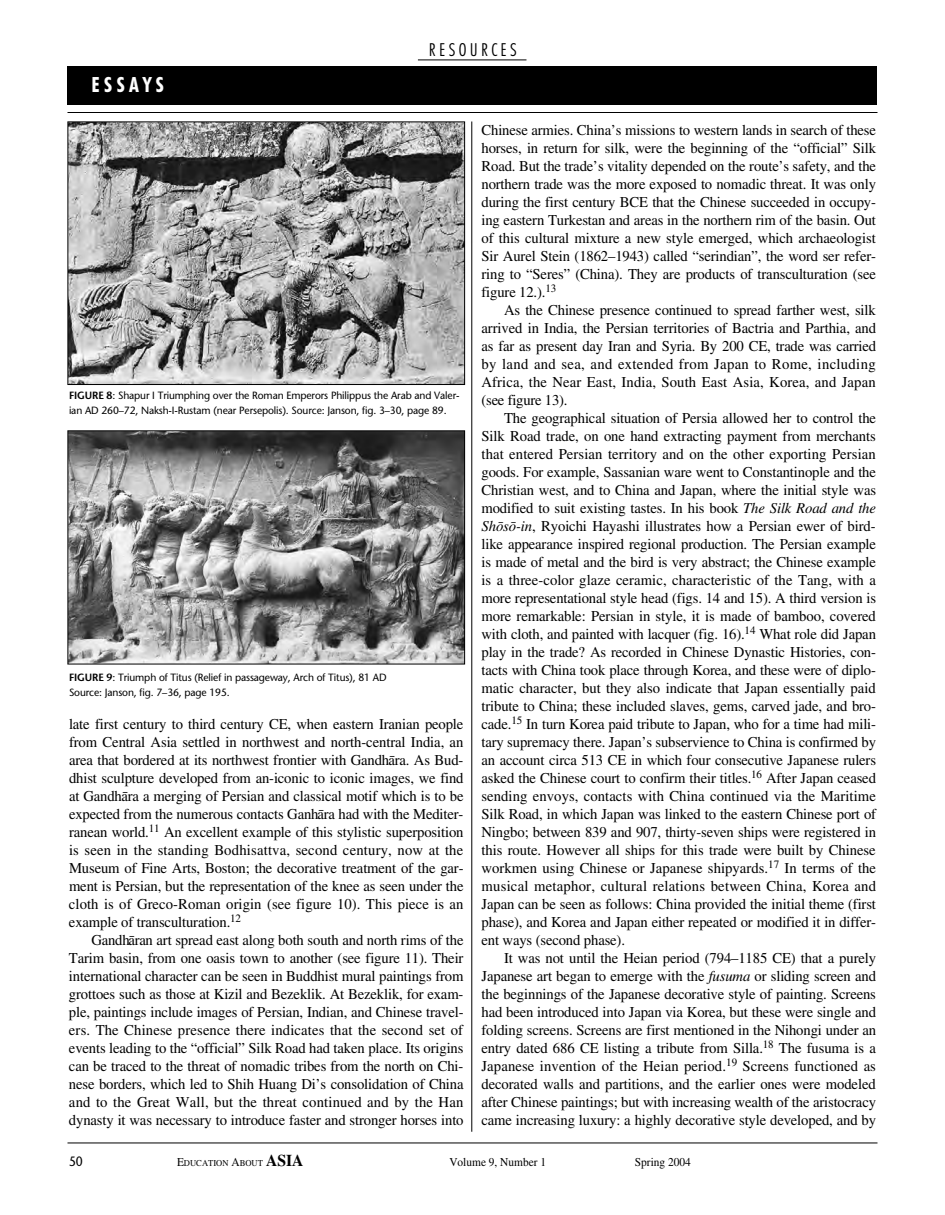
<style>
.page{position:relative;width:945px;height:1215px;background:#fff}
.page>*{position:absolute;margin:0;border:0;box-sizing:border-box;transform-origin:0 0}
.t1{font:700 condensed 21px "Futura BT";letter-spacing:.21em;color:#fff}
.t2{font:300 condensed 18px "Futura BT";letter-spacing:.185em;color:#000}
.t3{font:15px/18px "EAA Times";letter-spacing:-.01em;color:#000;text-align:justify}
.t4{font:13.5px "Stone Sans";color:#000;scale:.9 1}
.t5{font:12px "EAA Times";color:#000;scale:.95 1}
.t6{font:10.5px/15px "Stone Sans";letter-spacing:-.01em;color:#000}
.t7{font:9px "EAA Times";color:#000;scale:.95 1}
.s1{font-weight:600}
.s2{font-style:italic}
.s3{font-size:12px}
.s4{font-weight:700;font-size:16.5px}
</style>
<div class="page">
<div style="left:68px;top:66px;width:810px;height:39px;background:#000"></div>
<hr style="left:68px;top:1143px;width:810px;height:1px;background:#000">
<hr style="left:472px;top:122px;width:1px;height:1010px;background:#000">
<hr style="left:68px;top:112px;width:810px;height:1px;background:#000">
<hr style="left:418px;top:60px;width:108px;height:1px;background:#000">
<img style="left:70px;top:124px;width:393px;height:259px">
<div style="left:68px;top:122px;width:397px;height:263px;border:1px solid #000"></div>
<img style="left:70px;top:432px;width:393px;height:230px">
<div style="left:68px;top:430px;width:397px;height:234px;border:1px solid #000"></div>
<h1 class="t1" style="left:92px;top:77px;width:74px">ESSAYS</h1>
<p class="t2" style="left:429px;top:42px;width:89px">RESOURCES</p>
<p class="t6" style="left:69px;top:389px;width:392px"><span class="s1">FIGURE 8</span>: Shapur I Triumphing over the Roman Emperors Philippus the Arab and Valer&shy;ian AD 260–72, Naksh-I-Rustam (near Persepolis). Source: Janson, fig. 3–30, page 89.</p>
<p class="t6" style="left:69px;top:670px;width:319px"><span class="s1">FIGURE 9</span>: Triumph of Titus (Relief in passageway, Arch of Titus), 81 AD<br>Source: Janson, fig. 7–36, page 195.</p>
<p class="t3" style="left:69px;top:717px;width:396px">late first century to third century CE, when eastern Iranian people from Central Asia settled in northwest and north-central India, an area that bordered at its northwest frontier with Gandh¯ara. As Bud&shy;dhist sculpture developed from an-iconic to iconic images, we find at Gandh¯ara a merging of Persian and classical motif which is to be expected from the numerous contacts Ganh¯ara had with the Mediter&shy;ranean world.<sup>11</sup> An excellent example of this stylistic superposition is seen in the standing Bodhisattva, second century, now at the Museum of Fine Arts, Boston; the decorative treatment of the gar&shy;ment is Persian, but the representation of the knee as seen under the cloth is of Greco-Roman origin (see figure 10). This piece is an example of transculturation.<sup>12</sup></p>
<p class="t3" style="left:69px;top:933px;width:396px;text-indent:23px">Gandh¯aran art spread east along both south and north rims of the Tarim basin, from one oasis town to another (see figure 11). Their international character can be seen in Buddhist mural paintings from grottoes such as those at Kizil and Bezeklik. At Bezeklik, for exam&shy;ple, paintings include images of Persian, Indian, and Chinese travel&shy;ers. The Chinese presence there indicates that the second set of events leading to the “official” Silk Road had taken place. Its origins can be traced to the threat of nomadic tribes from the north on Chi&shy;nese borders, which led to Shih Huang Di’s consolidation of China and to the Great Wall, but the threat continued and by the Han dynasty it was necessary to introduce faster and stronger horses into</p>
<p class="t3" style="left:481px;top:123px;width:396px">Chinese armies. China’s missions to western lands in search of these horses, in return for silk, were the beginning of the “official” Silk Road. But the trade’s vitality depended on the route’s safety, and the northern trade was the more exposed to nomadic threat. It was only during the first century BCE that the Chinese succeeded in occupy&shy;ing eastern Turkestan and areas in the northern rim of the basin. Out of this cultural mixture a new style emerged, which archaeologist Sir Aurel Stein (1862–1943) called “serindian”, the word ser refer&shy;ring to “Seres” (China). They are products of transculturation (see figure 12.).<sup>13</sup></p>
<p class="t3" style="left:482px;top:303px;width:396px;text-indent:23px">As the Chinese presence continued to spread farther west, silk arrived in India, the Persian territories of Bactria and Parthia, and as far as present day Iran and Syria. By 200 CE, trade was carried by land and sea, and extended from Japan to Rome, including Africa, the Near East, India, South East Asia, Korea, and Japan (see figure 13).</p>
<p class="t3" style="left:482px;top:411px;width:396px;text-indent:23px">The geographical situation of Persia allowed her to control the Silk Road trade, on one hand extracting payment from merchants that entered Persian territory and on the other exporting Persian goods. For example, Sassanian ware went to Constantinople and the Christian west, and to China and Japan, where the initial style was modified to suit existing tastes. In his book <span class="s2">The Silk Road and the Sh¬s¬-in</span>, Ryoichi Hayashi illustrates how a Persian ewer of bird&shy;like appearance inspired regional production. The Persian example is made of metal and the bird is very abstract; the Chinese example is a three-color glaze ceramic, characteristic of the Tang, with a more representational style head (figs. 14 and 15). A third version is more remarkable: Persian in style, it is made of bamboo, covered with cloth, and painted with lacquer (fig. 16).<sup>14</sup> What role did Japan play in the trade? As recorded in Chinese Dynastic Histories, con&shy;tacts with China took place through Korea, and these were of diplo&shy;matic character, but they also indicate that Japan essentially paid tribute to China; these included slaves, gems, carved jade, and bro&shy;cade.<sup>15</sup> In turn Korea paid tribute to Japan, who for a time had mili&shy;tary supremacy there. Japan’s subservience to China is confirmed by an account circa 513 CE in which four consecutive Japanese rulers asked the Chinese court to confirm their titles.<sup>16</sup> After Japan ceased sending envoys, contacts with China continued via the Maritime Silk Road, in which Japan was linked to the eastern Chinese port of Ningbo; between 839 and 907, thirty-seven ships were registered in this route. However all ships for this trade were built by Chinese workmen using Chinese or Japanese shipyards.<sup>17</sup> In terms of the musical metaphor, cultural relations between China, Korea and Japan can be seen as follows: China provided the initial theme (first phase), and Korea and Japan either repeated or modified it in differ&shy;ent ways (second phase).</p>
<p class="t3" style="left:482px;top:951px;width:396px;text-indent:23px">It was not until the Heian period (794–1185 CE) that a purely Japanese art began to emerge with the <span class="s2">fusuma</span> or sliding screen and the beginnings of the Japanese decorative style of painting. Screens had been introduced into Japan via Korea, but these were single and folding screens. Screens are first mentioned in the Nihongi under an entry dated 686 CE listing a tribute from Silla.<sup>18</sup> The fusuma is a Japanese invention of the Heian period.<sup>19</sup> Screens functioned as decorated walls and partitions, and the earlier ones were modeled after Chinese paintings; but with increasing wealth of the aristocracy came increasing luxury: a highly decorative style developed, and by</p>
<p class="t4" style="left:69px;top:1156px;width:17px">50</p>
<p class="t7" style="left:177px;top:1160px;width:135px"><span class="s3">E</span>DUCATION <span class="s3">A</span>BOUT <span class="s4">ASIA</span></p>
<p class="t5" style="left:449px;top:1158px;width:103px">Volume 9, Number 1</p>
<p class="t5" style="left:635px;top:1158px;width:61px">Spring 2004</p>
</div>
